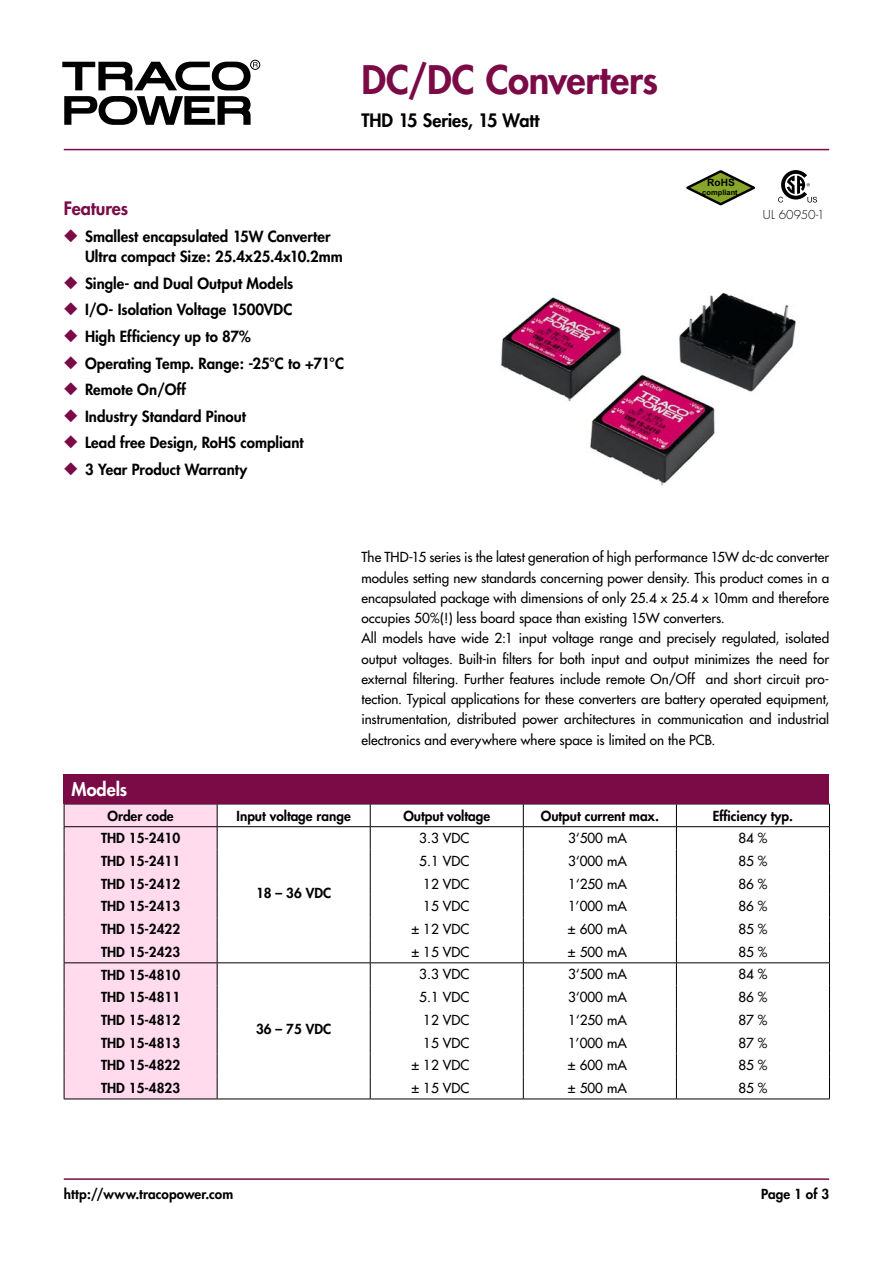
<style>
.page{position:relative;width:893px;height:1263px;background:#fff}
.page>*{position:absolute;margin:0;border:0;box-sizing:border-box;transform-origin:0 0}
.t1{font:800 38.25px "Futura";letter-spacing:-.005em;color:#7b0b46}
.t2{font:800 18px "Futura";letter-spacing:-.005em;color:#000}
.t3{font:800 18px "Futura";letter-spacing:-.005em;color:#7b0b46}
.t4{font:800 18px "Futura";color:#fff}
.t5{font:800 15px/20.2px "Futura";color:#000}
.t6{font:13.5px/20.2px "Futura";color:#000}
.t7{font:800 13.5px "Futura";color:#000}
.t8{font:300 12px "Futura";letter-spacing:.01em;color:#000}
.t9{font:700 10.2px "Arial";color:#000}
.t10{font:700 7.5px "Arial";color:#000}
.s1{color:#7b0b46}
</style>
<div class="page">
<div style="left:250px;top:60px;width:10px;height:10px;border:1px solid #000;border-radius:50%"></div>
<svg style="left:64px;top:96px;width:187px;height:29px"></svg>
<svg style="left:62px;top:62px;width:196px;height:28px"></svg>
<hr style="left:64px;top:1178px;width:765px;height:2px;background:#7b0b46">
<hr style="left:64px;top:149px;width:765px;height:1px;background:#7b0b46">
<img style="left:500px;top:293px;width:296px;height:193px">
<div style="left:65px;top:805px;width:152px;height:294px;background:#ffdbed"></div>
<hr style="left:64px;top:804px;width:153px;height:1px;background:#000">
<hr style="left:217px;top:804px;width:153px;height:1px;background:#000">
<hr style="left:370px;top:804px;width:153px;height:1px;background:#000">
<hr style="left:523px;top:804px;width:153px;height:1px;background:#000">
<hr style="left:676px;top:804px;width:154px;height:1px;background:#000">
<hr style="left:64px;top:826px;width:153px;height:1px;background:#000">
<hr style="left:217px;top:826px;width:153px;height:1px;background:#000">
<hr style="left:370px;top:826px;width:153px;height:1px;background:#000">
<hr style="left:523px;top:826px;width:153px;height:1px;background:#000">
<hr style="left:676px;top:826px;width:154px;height:1px;background:#000">
<hr style="left:64px;top:962px;width:153px;height:1px;background:#000">
<hr style="left:217px;top:962px;width:153px;height:1px;background:#000">
<hr style="left:370px;top:962px;width:153px;height:1px;background:#000">
<hr style="left:523px;top:962px;width:153px;height:1px;background:#000">
<hr style="left:676px;top:962px;width:154px;height:1px;background:#000">
<svg style="left:64px;top:804px;width:1px;height:295px"></svg>
<svg style="left:217px;top:804px;width:1px;height:295px"></svg>
<svg style="left:370px;top:804px;width:1px;height:295px"></svg>
<svg style="left:523px;top:804px;width:1px;height:295px"></svg>
<svg style="left:676px;top:804px;width:1px;height:295px"></svg>
<svg style="left:829px;top:804px;width:1px;height:295px"></svg>
<hr style="left:64px;top:1099px;width:153px;height:1px;background:#000">
<hr style="left:217px;top:1099px;width:153px;height:1px;background:#000">
<hr style="left:370px;top:1099px;width:153px;height:1px;background:#000">
<hr style="left:523px;top:1099px;width:153px;height:1px;background:#000">
<hr style="left:676px;top:1099px;width:154px;height:1px;background:#000">
<div style="left:64px;top:774px;width:765px;height:30px;background:#7b0b46"></div>
<svg style="left:686px;top:170px;width:69px;height:35px"></svg>
<svg style="left:778px;top:170px;width:39px;height:33px"></svg>
<h1 class="t1" style="left:361px;top:56px;width:298px">DC/DC Converters</h1>
<h2 class="t2" style="left:361px;top:109px;width:180px">THD 1 5 Series, 1 5 Watt</h2>
<h2 class="t3" style="left:64px;top:197px;width:66px">Features</h2>
<p class="t5" style="left:85px;top:226px;width:259px;text-indent:-21px"><span class="s1">◆</span> Smallest encapsulated 1 5W Converter<br>Ultra compact Size: 25.4x25.4x1 0.2mm</p>
<p class="t5" style="left:64px;top:273px;width:231px"><span class="s1">◆</span> Single- and Dual Output Models</p>
<p class="t5" style="left:64px;top:300px;width:230px"><span class="s1">◆</span> I/O- Isolation Voltage 1 500VDC</p>
<p class="t5" style="left:64px;top:326px;width:188px"><span class="s1">◆</span> High Efficiency up to 87%</p>
<p class="t5" style="left:64px;top:353px;width:282px"><span class="s1">◆</span> Operating Temp. Range: -25°C to +71 °C</p>
<p class="t5" style="left:64px;top:380px;width:124px"><span class="s1">◆</span> Remote On/Off</p>
<p class="t5" style="left:64px;top:406px;width:184px"><span class="s1">◆</span> Industry Standard Pinout</p>
<p class="t5" style="left:64px;top:433px;width:241px"><span class="s1">◆</span> Lead free Design, RoHS compliant</p>
<p class="t5" style="left:64px;top:459px;width:185px"><span class="s1">◆</span> 3 Year Product Warranty</p>
<p class="t9" style="left:707px;top:177px;width:29px">RoHS</p>
<p class="t10" style="left:702px;top:188px;width:37px">compliant</p>
<p class="t8" style="left:763px;top:207px;width:63px">UL 60950-1</p>
<h2 class="t4" style="left:72px;top:778px;width:57px">Models</h2>
<p class="t6" style="left:361px;top:547px;width:469px">The THD-15 series is the latest generation of high performance 15W dc-dc converter modules setting new standards concerning power density. This product comes in a encapsulated package with dimensions of only 25.4 x 25.4 x 10mm and therefore occupies 50%(!) less board space than existing 15W converters.<br>All models have wide 2:1 input voltage range and precisely regulated, isolated output voltages. Built-in filters for both input and output minimizes the need for external filtering. Further features include remote On/Off and short circuit pro&shy;tection. Typical applications for these converters are battery operated equipment, instrumentation, distributed power architectures in communication and industrial electronics and everywhere where space is limited on the PCB.</p>
<p class="t7" style="left:108px;top:807px;width:68px">Order code</p>
<p class="t7" style="left:237px;top:807px;width:116px">Input voltage range</p>
<p class="t7" style="left:403px;top:807px;width:88px">Output voltage</p>
<p class="t7" style="left:541px;top:807px;width:120px">Output current max.</p>
<p class="t7" style="left:713px;top:807px;width:82px">Efficiency typ.</p>
<p class="t7" style="left:101px;top:830px;width:81px">THD 1 5-241 0</p>
<p class="t6" style="left:419px;top:828px;width:51px">3.3 VDC</p>
<p class="t6" style="left:568px;top:828px;width:60px">3‘500 mA</p>
<p class="t6" style="left:738px;top:828px;width:31px">84 %</p>
<p class="t7" style="left:101px;top:852px;width:71px">THD 1 5-2411</p>
<p class="t6" style="left:419px;top:851px;width:51px">5.1 VDC</p>
<p class="t6" style="left:568px;top:851px;width:60px">3‘000 mA</p>
<p class="t6" style="left:738px;top:851px;width:31px">85 %</p>
<p class="t7" style="left:101px;top:875px;width:81px">THD 1 5-241 2</p>
<p class="t7" style="left:256px;top:884px;width:77px">1 8 – 36 VDC</p>
<p class="t6" style="left:423px;top:874px;width:48px">12 VDC</p>
<p class="t6" style="left:568px;top:874px;width:60px">1‘250 mA</p>
<p class="t6" style="left:738px;top:874px;width:31px">86 %</p>
<p class="t7" style="left:101px;top:898px;width:81px">THD 1 5-241 3</p>
<p class="t6" style="left:423px;top:896px;width:48px">15 VDC</p>
<p class="t6" style="left:568px;top:896px;width:60px">1’000 mA</p>
<p class="t6" style="left:738px;top:896px;width:31px">86 %</p>
<p class="t7" style="left:101px;top:921px;width:81px">THD 1 5-2422</p>
<p class="t6" style="left:411px;top:919px;width:59px">± 12 VDC</p>
<p class="t6" style="left:568px;top:919px;width:60px">± 600 mA</p>
<p class="t6" style="left:738px;top:919px;width:31px">85 %</p>
<p class="t7" style="left:101px;top:943px;width:81px">THD 1 5-2423</p>
<p class="t6" style="left:411px;top:942px;width:59px">± 15 VDC</p>
<p class="t6" style="left:568px;top:942px;width:60px">± 500 mA</p>
<p class="t6" style="left:738px;top:942px;width:31px">85 %</p>
<p class="t7" style="left:101px;top:966px;width:81px">THD 1 5-481 0</p>
<p class="t6" style="left:419px;top:964px;width:51px">3.3 VDC</p>
<p class="t6" style="left:568px;top:964px;width:60px">3‘500 mA</p>
<p class="t6" style="left:738px;top:964px;width:31px">84 %</p>
<p class="t7" style="left:101px;top:989px;width:71px">THD 1 5-4811</p>
<p class="t6" style="left:419px;top:987px;width:51px">5.1 VDC</p>
<p class="t6" style="left:568px;top:987px;width:60px">3‘000 mA</p>
<p class="t6" style="left:738px;top:987px;width:31px">86 %</p>
<p class="t7" style="left:101px;top:1011px;width:81px">THD 1 5-481 2</p>
<p class="t7" style="left:256px;top:1020px;width:77px">36 – 75 VDC</p>
<p class="t6" style="left:423px;top:1010px;width:48px">12 VDC</p>
<p class="t6" style="left:568px;top:1010px;width:60px">1‘250 mA</p>
<p class="t6" style="left:738px;top:1010px;width:31px">87 %</p>
<p class="t7" style="left:101px;top:1034px;width:81px">THD 1 5-481 3</p>
<p class="t6" style="left:423px;top:1032px;width:48px">15 VDC</p>
<p class="t6" style="left:568px;top:1032px;width:60px">1’000 mA</p>
<p class="t6" style="left:738px;top:1032px;width:31px">87 %</p>
<p class="t7" style="left:101px;top:1057px;width:81px">THD 1 5-4822</p>
<p class="t6" style="left:411px;top:1055px;width:59px">± 12 VDC</p>
<p class="t6" style="left:568px;top:1055px;width:60px">± 600 mA</p>
<p class="t6" style="left:738px;top:1055px;width:31px">85 %</p>
<p class="t7" style="left:101px;top:1079px;width:81px">THD 1 5-4823</p>
<p class="t6" style="left:411px;top:1078px;width:59px">± 15 VDC</p>
<p class="t6" style="left:568px;top:1078px;width:60px">± 500 mA</p>
<p class="t6" style="left:738px;top:1078px;width:31px">85 %</p>
<p class="t7" style="left:64px;top:1185px;width:171px">http://www.tracopower.com</p>
<p class="t7" style="left:761px;top:1185px;width:70px">Page of 3</p>
</div>
